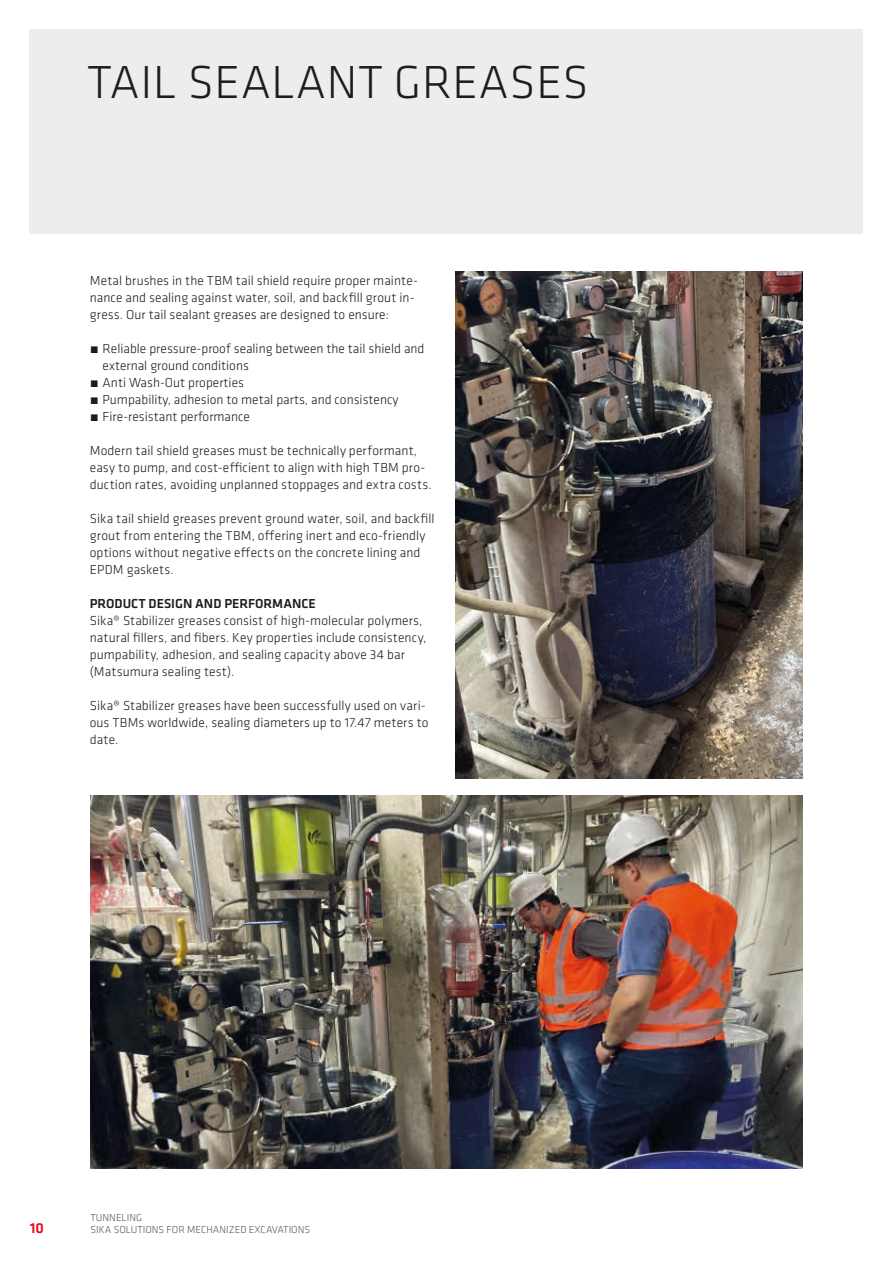
<style>
.page{position:relative;width:893px;height:1263px;background:#fff}
.page>*{position:absolute;margin:0;border:0;box-sizing:border-box;transform-origin:0 0}
.SI_Klavica_HL1{font:300 48px "Klavika";letter-spacing:.015em;color:#1d1d1b}
.t1{font:500 15px "Klavika";color:#e30614}
.SI_Klavika_copy{font:300 13.5px/17px "Klavika";letter-spacing:.005em;color:#1d1d1b}
.SI_Klavica_HL4{font:500 13.5px "Klavika";color:#1d1d1b}
.t2{font:300 10.5px/12.6px "Klavika";color:#575756}
</style>
<div class="page">
<div style="left:30px;top:30px;width:833px;height:204px;background:#ededed"></div>
<img style="left:455px;top:271px;width:347px;height:507px">
<img style="left:90px;top:795px;width:712px;height:373px">
<p class="SI_Klavica_HL1" style="left:87px;top:53px;width:503px">TAIL SEALANT GREASES</p>
<p class="SI_Klavika_copy" style="left:90px;top:272px;width:330px">Metal brushes in the TBM tail shield require proper mainte&shy;nance and sealing against water, soil, and backfill grout in&shy;gress. Our tail sealant greases are designed to ensure:</p>
<p class="SI_Klavika_copy" style="left:103px;top:340px;width:323px;text-indent:-13px">́ Reliable pressure-proof sealing between the tail shield and external ground conditions</p>
<p class="SI_Klavika_copy" style="left:90px;top:374px;width:156px">́ Anti Wash-Out properties</p>
<p class="SI_Klavika_copy" style="left:90px;top:391px;width:310px">́ Pumpability, adhesion to metal parts, and consistency</p>
<p class="SI_Klavika_copy" style="left:90px;top:408px;width:162px">́ Fire-resistant performance</p>
<p class="SI_Klavika_copy" style="left:90px;top:442px;width:343px">Modern tail shield greases must be technically performant, easy to pump, and cost-efficient to align with high TBM pro&shy;duction rates, avoiding unplanned stoppages and extra costs.</p>
<p class="SI_Klavika_copy" style="left:90px;top:510px;width:346px">Sika tail shield greases prevent ground water, soil, and backfill grout from entering the TBM, offering inert and eco-friendly options without negative effects on the concrete lining and EPDM gaskets.</p>
<p class="SI_Klavica_HL4" style="left:90px;top:594px;width:227px">PRODUCT DESIGN AND PERFORMANCE</p>
<p class="SI_Klavika_copy" style="left:90px;top:612px;width:338px">Sika® Stabilizer greases consist of high-molecular polymers, natural fillers, and fibers. Key properties include consistency, pumpability, adhesion, and sealing capacity above 34 bar (Matsumura sealing test).</p>
<p class="SI_Klavika_copy" style="left:90px;top:697px;width:340px">Sika® Stabilizer greases have been successfully used on vari&shy;ous TBMs worldwide, sealing diameters up to 17.47 meters to date.</p>
<p class="t1" style="left:30px;top:1218px;width:16px">10</p>
<p class="t2" style="left:91px;top:1211px;width:221px">TUNNELING<br>SIKA SOLUTIONS FOR MECHANIZED EXCAVATIONS</p>
</div>
